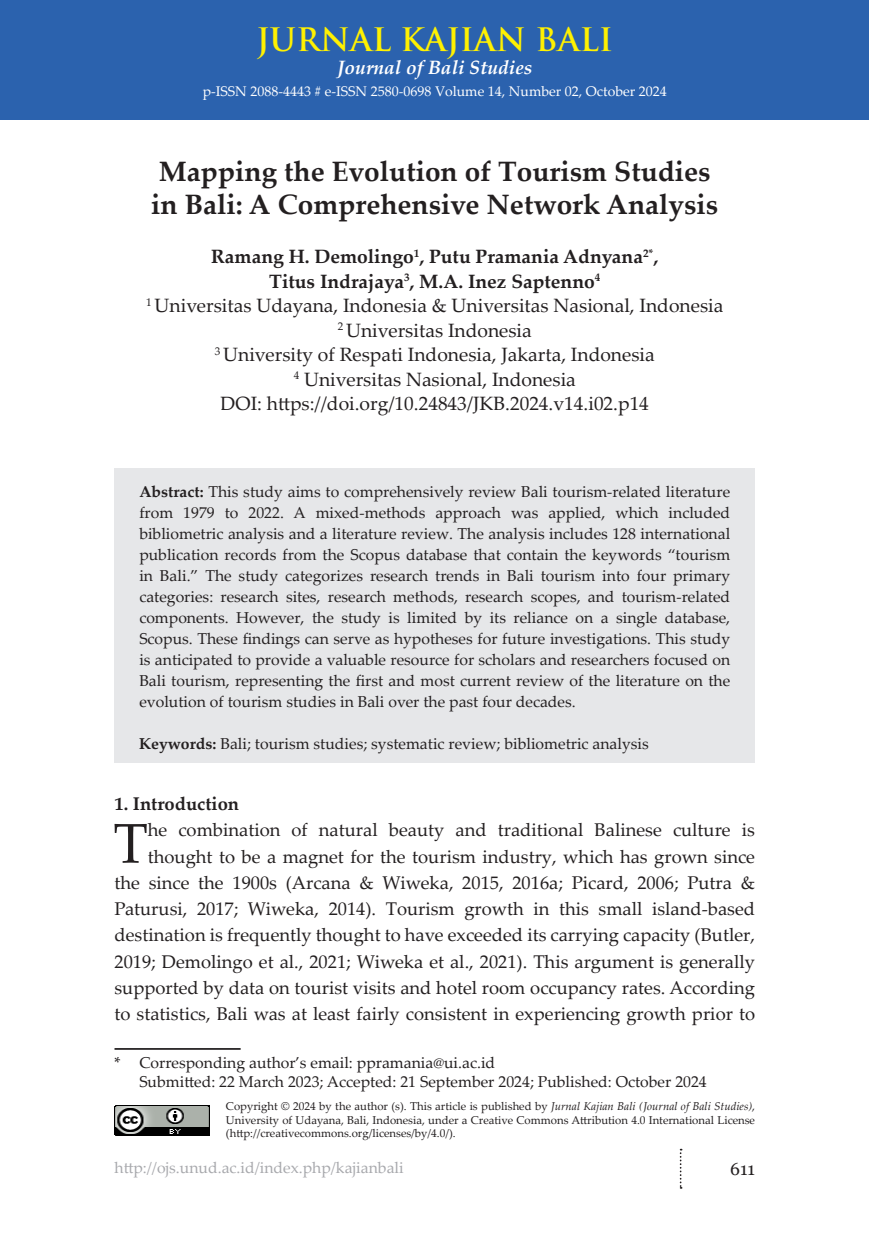
<style>
.page{position:relative;width:869px;height:1241px;background:#fff}
.page>*{position:absolute;margin:0;border:0;box-sizing:border-box;transform-origin:0 0}
.t1{font:56px "Palatino Linotype";color:#231f20}
.t2{font:700 31.5px "Trajan Pro";color:#fff101}
.t3{font:700 28px "Palatino Linotype";color:#231f20}
.Heading_1{font:19.25px "Palatino Linotype";color:#231f20}
.t4{font:700 19.25px "Palatino Linotype";color:#231f20}
.t5{font:italic 700 19.25px "Palatino Linotype";color:#fff}
.t6{font:18.38px/26.2px "Palatino Linotype";color:#231f20;text-align:right}
.Heading_1-2{font:700 18.38px "Palatino Linotype";color:#231f20}
.t7{font:17.5px "Georgia";color:#231f20}
.Heading_1-3{font:15.75px/21px "Palatino Linotype";color:#231f20;text-align:justify}
.t8{font:15.75px "Palatino Linotype";color:#a8a9ad}
.t9{font:14px "Palatino Linotype";color:#fff}
.t10{font:11.38px/13.7px "Palatino Linotype";color:#231f20;text-align:justify}
.s1{font-weight:700}
.s2{font-style:italic}
</style>
<div class="page">
<svg style="left:679px;top:1148px;width:2px;height:40px"></svg>
<div style="left:0;top:0;width:868px;height:119px;background:#2b62ae"></div>
<div style="left:114px;top:468px;width:640px;height:294px;background:#e6e7e9"></div>
<hr style="left:114px;top:1047px;width:126px;height:2px;background:#231f20">
<img style="left:114px;top:1105px;width:95px;height:30px">
<h2 class="t2" style="left:256px;top:20px;width:358px">JURNAL KAJIAN BALI</h2>
<p class="t5" style="left:337px;top:53px;width:197px">Journal of Bali Studies</p>
<p class="t9" style="left:202px;top:82px;width:465px">p-ISSN 2088-4443 # e-ISSN 2580-0698 Volume 14, Number 02, October 2024</p>
<p class="t3" style="left:159px;top:151px;width:553px">Mapping the Evolution of Tourism Studies</p>
<p class="t3" style="left:151px;top:185px;width:568px">in Bali: A Comprehensive Network Analysis</p>
<p class="t4" style="left:211px;top:243px;width:448px">Ramang H. Demolingo<sup>1</sup>, Putu Pramania Adnyana<sup>2*</sup>,</p>
<p class="t4" style="left:269px;top:267px;width:332px">Titus Indrajaya<sup>3</sup>, M.A. Inez Saptenno<sup>4</sup></p>
<p class="Heading_1" style="left:146px;top:292px;width:578px"><sup>1</sup> Universitas Udayana, Indonesia &amp; Universitas Nasional, Indonesia</p>
<p class="Heading_1" style="left:337px;top:316px;width:195px"><sup>2</sup> Universitas Indonesia</p>
<p class="Heading_1" style="left:215px;top:341px;width:441px"><sup>3</sup> University of Respati Indonesia, Jakarta, Indonesia</p>
<p class="Heading_1" style="left:293px;top:365px;width:283px"><sup>4</sup> Universitas Nasional, Indonesia</p>
<p class="Heading_1" style="left:220px;top:390px;width:429px">DOI: https://doi.org/10.24843/JKB.2024.v14.i02.p14</p>
<p class="Heading_1-3" style="left:139px;top:480px;width:592px"><span class="s1">Abstract:</span> This study aims to comprehensively review Bali tourism-related literature from 1979 to 2022. A mixed-methods approach was applied, which included bibliometric analysis and a literature review. The analysis includes 128 international publication records from the Scopus database that contain the keywords “tourism in Bali.” The study categorizes research trends in Bali tourism into four primary categories: research sites, research methods, research scopes, and tourism-related components. However, the study is limited by its reliance on a single database, Scopus. These findings can serve as hypotheses for future investigations. This study is anticipated to provide a valuable resource for scholars and researchers focused on Bali tourism, representing the first and most current review of the literature on the evolution of tourism studies in Bali over the past four decades.</p>
<p class="Heading_1-3" style="left:139px;top:732px;width:511px"><span class="s1">Keywords:</span> Bali; tourism studies; systematic review; bibliometric analysis</p>
<p class="Heading_1-2" style="left:114px;top:790px;width:126px">1. Introduction</p>
<p class="t1" style="left:113px;top:803px;width:36px">T</p>
<p class="t6" style="left:114px;top:816px;width:641px">he combination of natural beauty and traditional Balinese culture is thought to be a magnet for the tourism industry, which has grown since<br>the since the 1900s (Arcana &amp; Wiweka, 2015, 2016a; Picard, 2006; Putra &amp; Paturusi, 2017; Wiweka, 2014). Tourism growth in this small island-based destination is frequently thought to have exceeded its carrying capacity (Butler, 2019; Demolingo et al., 2021; Wiweka et al., 2021). This argument is generally supported by data on tourist visits and hotel room occupancy rates. According to statistics, Bali was at least fairly consistent in experiencing growth prior to</p>
<p class="Heading_1-3" style="left:114px;top:1051px;width:382px">* Corresponding author’s email: ppramania@ui.ac.id</p>
<p class="Heading_1-3" style="left:139px;top:1070px;width:568px">Submitted: 22 March 2023; Accepted: 21 September 2024; Published: October 2024</p>
<p class="t10" style="left:226px;top:1098px;width:530px">Copyright © 2024 by the author (s). This article is published by <span class="s2">Jurnal Kajian Bali (Journal of Bali Studies)</span>, University of Udayana, Bali, Indonesia, under a Creative Commons Attribution 4.0 International License (http://creativecommons.org/licenses/by/4.0/).</p>
<p class="t8" style="left:114px;top:1156px;width:290px">http://ojs.unud.ac.id/index.php/kajianbali</p>
<p class="t7" style="left:729px;top:1157px;width:26px">611</p>
</div>
